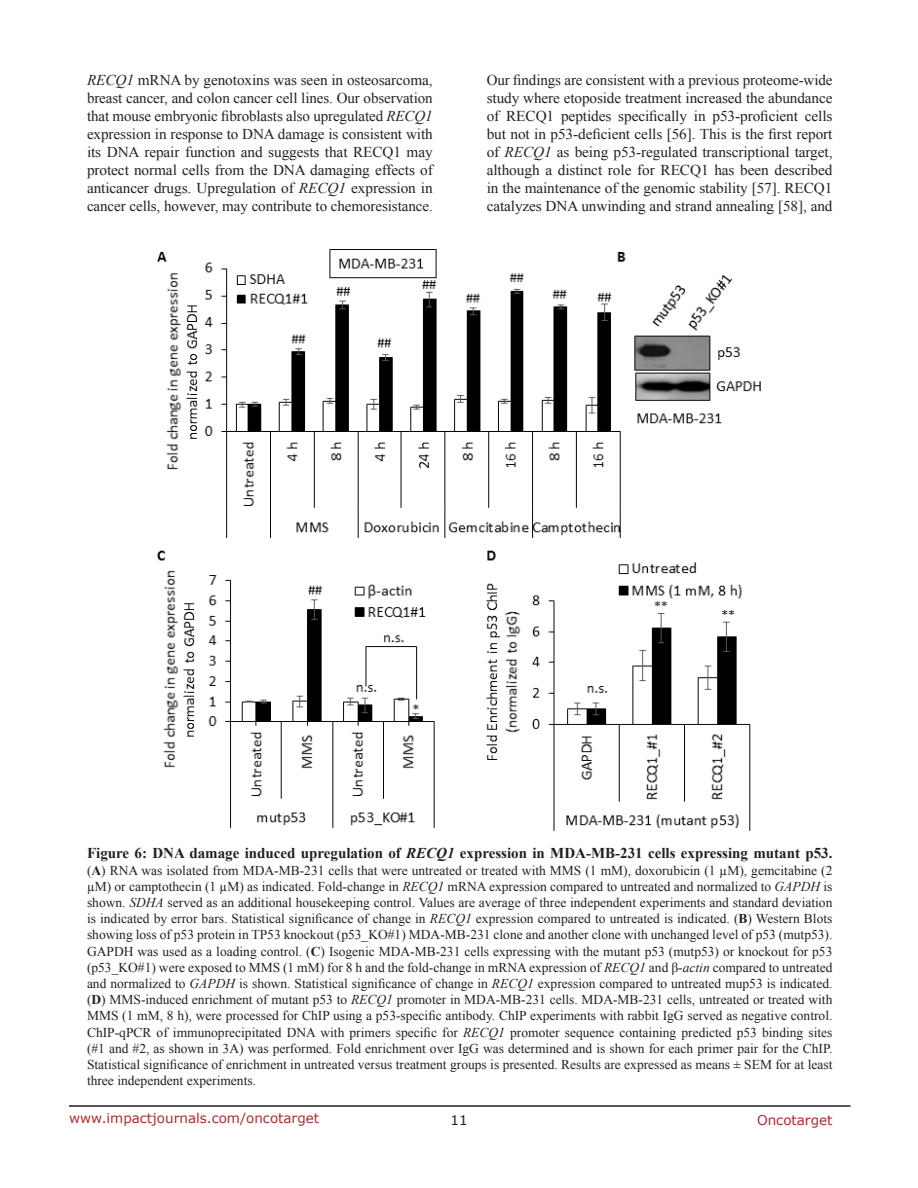
<style>
.page{position:relative;width:918px;height:1188px;background:#fff}
.page>*{position:absolute;margin:0;border:0;box-sizing:border-box;transform-origin:0 0}
.t1{font:15px/18px "Times New Roman";letter-spacing:-.005em;color:#231f20;text-align:justify}
.t2{font:700 15px "Times New Roman";color:#231f20}
.t3{font:13.5px/16.2px "Times New Roman";color:#231f20;text-align:justify}
.t4{font:13.5px "Verdana";color:#ac2b31}
.t5{font:13.5px "Verdana";color:#231f20}
.s1{font-style:italic}
.s2{font-weight:700}
</style>
<div class="page">
<hr style="left:69px;top:1105px;width:781px;height:2px;background:#231f20">
<img style="left:158px;top:249px;width:602px;height:581px">
<p class="t1" style="left:87px;top:71px;width:347px"><span class="s1">RECQ1</span> mRNA by genotoxins was seen in osteosarcoma, breast cancer, and colon cancer cell lines. Our observation that mouse embryonic fibroblasts also upregulated <span class="s1">RECQ1 </span>expression in response to DNA damage is consistent with its DNA repair function and suggests that RECQ1 may protect normal cells from the DNA damaging effects of anticancer drugs. Upregulation of <span class="s1">RECQ1</span> expression in cancer cells, however, may contribute to chemoresistance.</p>
<p class="t1" style="left:487px;top:71px;width:347px">Our findings are consistent with a previous proteome-wide study where etoposide treatment increased the abundance of RECQ1 peptides specifically in p53-proficient cells but not in p53-deficient cells [56]. This is the first report of <span class="s1">RECQ1</span> as being p53-regulated transcriptional target, although a distinct role for RECQ1 has been described in the maintenance of the genomic stability [57]. RECQ1 catalyzes DNA unwinding and strand annealing [58], and</p>
<p class="t2" style="left:87px;top:843px;width:747px">Figure 6: DNA damage induced upregulation of <span class="s1">RECQ1</span> expression in MDA-MB-231 cells expressing mutant p53.</p>
<p class="t3" style="left:87px;top:862px;width:747px">(<span class="s2">A</span>) RNA was isolated from MDA-MB-231 cells that were untreated or treated with MMS (1 mM), doxorubicin (1 µM), gemcitabine (2 µM) or camptothecin (1 µM) as indicated. Fold-change in <span class="s1">RECQ1</span> mRNA expression compared to untreated and normalized to <span class="s1">GAPDH</span> is shown. <span class="s1">SDHA</span> served as an additional housekeeping control. Values are average of three independent experiments and standard deviation is indicated by error bars. Statistical significance of change in <span class="s1">RECQ1</span> expression compared to untreated is indicated. (<span class="s2">B</span>) Western Blots showing loss of p53 protein in TP53 knockout (p53_KO#1) MDA-MB-231 clone and another clone with unchanged level of p53 (mutp53).<br>GAPDH was used as a loading control. (<span class="s2">C</span>) Isogenic MDA-MB-231 cells expressing with the mutant p53 (mutp53) or knockout for p53 (p53_KO#1) were exposed to MMS (1 mM) for 8 h and the fold-change in mRNA expression of <span class="s1">RECQ1</span> and β<span class="s1">-actin</span> compared to untreated and normalized to <span class="s1">GAPDH</span> is shown. Statistical significance of change in <span class="s1">RECQ1</span> expression compared to untreated mup53 is indicated. (<span class="s2">D</span>) MMS-induced enrichment of mutant p53 to <span class="s1">RECQ1</span> promoter in MDA-MB-231 cells. MDA-MB-231 cells, untreated or treated with MMS (1 mM, 8 h), were processed for ChIP using a p53-specific antibody. ChIP experiments with rabbit IgG served as negative control.<br>ChIP-qPCR of immunoprecipitated DNA with primers specific for <span class="s1">RECQ1</span> promoter sequence containing predicted p53 binding sites (#1 and #2, as shown in 3A) was performed. Fold enrichment over IgG was determined and is shown for each primer pair for the ChIP.<br>Statistical significance of enrichment in untreated versus treatment groups is presented. Results are expressed as means ± SEM for at least three independent experiments.</p>
<p class="t4" style="left:69px;top:1109px;width:252px">www.impactjournals.com/oncotarget</p>
<p class="t5" style="left:450px;top:1111px;width:19px">11</p>
<p class="t4" style="left:757px;top:1111px;width:77px">Oncotarget</p>
</div>
